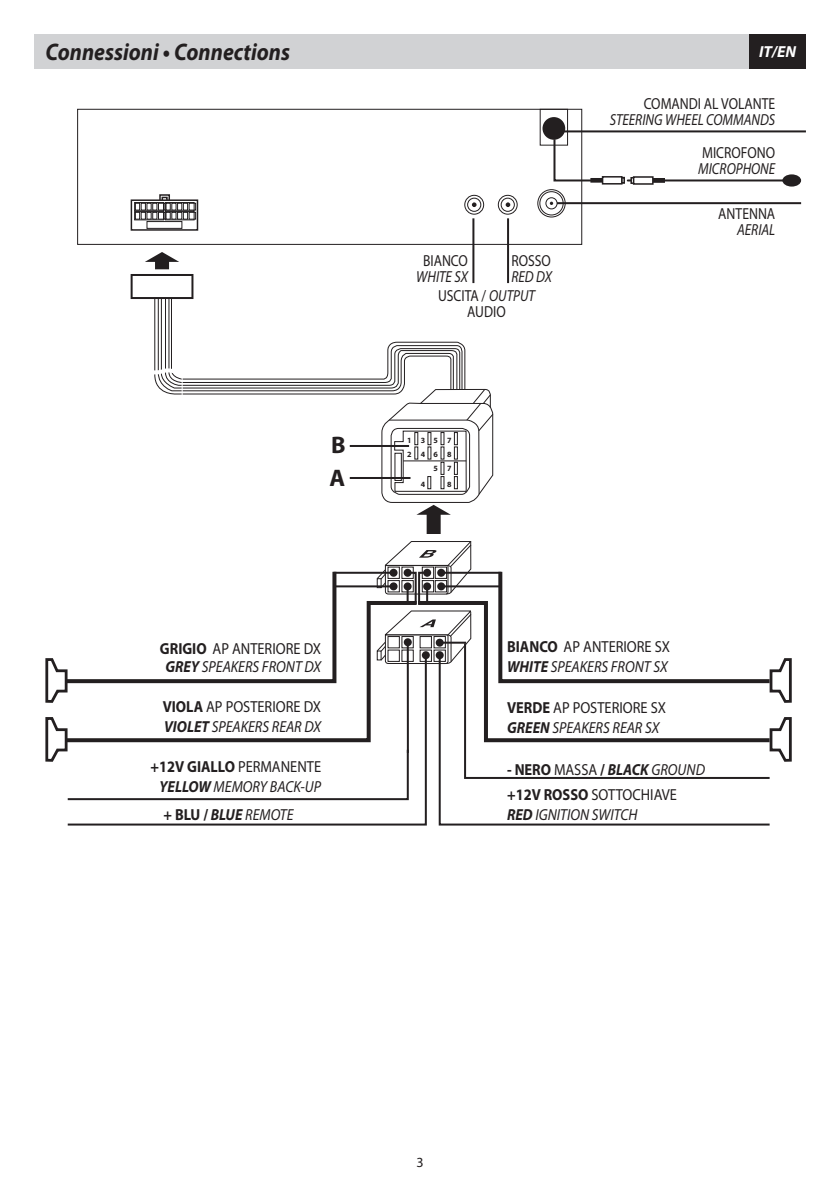
<style>
.page{position:relative;width:840px;height:1191px;background:#fff}
.page>*{position:absolute;margin:0;border:0;box-sizing:border-box;transform-origin:0 0}
.t1{font:italic 700 24px "Myriad Pro";color:#231f20;scale:.9 1}
.t2{font:700 24px/33.4px "Myriad Pro";color:#231f20}
.t3{font:italic 16px/20px "Myriad Pro";color:#231f20;scale:.9 1}
.t4{font:16px/20px "Myriad Pro";color:#231f20;scale:.9 1}
.t5{font:16px/16px "Myriad Pro";color:#231f20;text-align:center;scale:.85 1}
.t6{font:italic 16px "Myriad Pro";color:#231f20;scale:.85 1}
.t7{font:700 16px "Myriad Pro";color:#231f20;scale:.9 1}
.t8{font:italic 700 16px "Myriad Pro";color:#fff}
.t9{font:14px "Myriad Pro";color:#231f20}
.t10{font:700 8px/13.8px "Myriad Pro";color:#231f20}
.s1{font-style:italic}
.s2{font-weight:700;font-style:normal}
.s3{font-style:normal}
.s4{font-weight:700}
.s5{font-weight:700;font-style:italic}
.s6{font-weight:400}
.s7{font-weight:400;font-style:italic}
</style>
<div class="page">
<div style="left:34px;top:34px;width:771px;height:34px;background:#d1d2d4"></div>
<div style="left:748px;top:34px;width:57px;height:34px;background:#231f20"></div>
<div style="left:77px;top:109px;width:505px;height:136px;border:1px solid #231f20"></div>
<div style="left:539px;top:109px;width:28px;height:37px;border:1px solid #231f20"></div>
<svg style="left:498px;top:195px;width:19px;height:19px"></svg>
<div style="left:497px;top:195px;width:20px;height:20px;border:1px solid #231f20;border-radius:50%"></div>
<svg style="left:464px;top:195px;width:19px;height:19px"></svg>
<div style="left:464px;top:195px;width:20px;height:20px;border:1px solid #231f20;border-radius:50%"></div>
<svg style="left:467px;top:198px;width:13px;height:13px"></svg>
<div style="left:467px;top:198px;width:14px;height:14px;border:1px solid #231f20;border-radius:50%"></div>
<svg style="left:501px;top:198px;width:13px;height:13px"></svg>
<div style="left:500px;top:198px;width:14px;height:14px;border:1px solid #231f20;border-radius:50%"></div>
<svg style="left:471px;top:202px;width:5px;height:5px"></svg>
<svg style="left:505px;top:202px;width:5px;height:5px"></svg>
<svg style="left:537px;top:190px;width:28px;height:27px"></svg>
<div style="left:537px;top:189px;width:28px;height:28px;border:1px solid #231f20;border-radius:50%"></div>
<svg style="left:539px;top:192px;width:24px;height:23px"></svg>
<div style="left:539px;top:191px;width:24px;height:24px;border:1px solid #231f20;border-radius:50%"></div>
<svg style="left:549px;top:202px;width:4px;height:3px"></svg>
<div style="left:545px;top:197px;width:12px;height:12px;border:1px solid #231f20;border-radius:50%"></div>
<div style="left:542px;top:117px;width:23px;height:23px;background:#231f20;border-radius:50%"></div>
<div style="left:601px;top:176px;width:21px;height:8px;border:2px solid #231f20"></div>
<div style="left:650px;top:178px;width:14px;height:5px;border:1px solid #231f20"></div>
<svg style="left:620px;top:177px;width:12px;height:7px"></svg>
<div style="left:632px;top:176px;width:21px;height:9px;border:2px solid #231f20"></div>
<svg style="left:438px;top:801px;width:332px;height:25px"></svg>
<svg style="left:67px;top:801px;width:360px;height:25px"></svg>
<svg style="left:552px;top:129px;width:51px;height:53px"></svg>
<div style="left:159px;top:194px;width:11px;height:9px;border:2px solid #231f20"></div>
<svg style="left:134px;top:202px;width:61px;height:26px"></svg>
<div style="left:130px;top:199px;width:68px;height:32px;border:2px solid #231f20"></div>
<div style="left:147px;top:221px;width:35px;height:8px;border:1px solid #231f20"></div>
<div style="left:134px;top:202px;width:30px;height:9px;border:1px solid #231f20"></div>
<div style="left:189px;top:203px;width:7px;height:7px;border:1px solid #231f20"></div>
<div style="left:165px;top:202px;width:29px;height:9px;border:1px solid #231f20"></div>
<div style="left:134px;top:211px;width:30px;height:9px;border:1px solid #231f20"></div>
<div style="left:189px;top:212px;width:7px;height:7px;border:1px solid #231f20"></div>
<svg style="left:135px;top:197px;width:53px;height:22px"></svg>
<div style="left:165px;top:211px;width:29px;height:9px;border:1px solid #231f20"></div>
<svg style="left:145px;top:252px;width:34px;height:10px"></svg>
<div style="left:155px;top:258px;width:14px;height:11px;background:#231f20"></div>
<svg style="left:154px;top:294px;width:340px;height:221px"></svg>
<div style="left:426px;top:511px;width:14px;height:23px;background:#231f20"></div>
<div style="left:131px;top:275px;width:61px;height:23px;background:#fff"></div>
<div style="left:130px;top:274px;width:63px;height:25px;border:2px solid #231f20"></div>
<svg style="left:45px;top:541px;width:747px;height:260px"></svg>
<div style="left:423px;top:569px;width:8px;height:8px;background:#231f20;border-radius:50%"></div>
<svg style="left:414px;top:599px;width:359px;height:145px"></svg>
<hr style="left:556px;top:130px;width:249px;height:2px;background:#231f20">
<hr style="left:556px;top:202px;width:244px;height:2px;background:#231f20">
<hr style="left:655px;top:179px;width:133px;height:2px;background:#231f20">
<hr style="left:472px;top:218px;width:2px;height:65px;background:#231f20">
<hr style="left:507px;top:218px;width:2px;height:65px;background:#231f20">
<div style="left:782px;top:174px;width:18px;height:13px;background:#231f20;border-radius:50%"></div>
<h1 class="t1" style="left:45px;top:37px;width:273px">Connessioni • Connections</h1>
<p class="t8" style="left:758px;top:41px;width:38px">IT/EN</p>
<p class="t5" style="left:643px;top:96px;width:156px">COMANDI AL VOLANTE</p>
<p class="t6" style="left:609px;top:110px;width:196px">STEERING WHEEL COMMANDS</p>
<p class="t5" style="left:701px;top:144px;width:88px">MICROFONO</p>
<p class="t6" style="left:697px;top:159px;width:92px">MICROPHONE</p>
<p class="t5" style="left:423px;top:252px;width:54px">BIANCO</p>
<p class="t6" style="left:416px;top:266px;width:62px">WHITE SX</p>
<p class="t5" style="left:511px;top:252px;width:48px">ROSSO</p>
<p class="t6" style="left:511px;top:266px;width:49px">RED DX</p>
<p class="t5" style="left:438px;top:287px;width:115px">USCITA / <span class="s1">OUTPUT<br></span>AUDIO</p>
<h1 class="t2" style="left:329px;top:427px;width:18px">B<br>A</h1>
<p class="t10" style="left:407px;top:433px;width:6px">1<br>2</p>
<p class="t10" style="left:420px;top:433px;width:6px">3<br>4</p>
<p class="t10" style="left:433px;top:433px;width:6px;text-align:justify">5<br>6<br>5</p>
<p class="t10" style="left:421px;top:477px;width:6px">4</p>
<p class="t10" style="left:447px;top:433px;width:6px;text-align:justify">7<br>8<br>7</p>
<p class="t10" style="left:447px;top:477px;width:6px">8</p>
<p class="t5" style="left:717px;top:205px;width:68px">ANTENNA</p>
<p class="t6" style="left:736px;top:220px;width:46px">AERIAL</p>
<p class="t3" style="left:160px;top:640px;width:180px;line-height:18px;text-align:center"><span class="s2">GRIGIO</span> <span class="s3">AP ANTERIORE DX<br></span><span class="s4">GREY</span> SPEAKERS FRONT DX</p>
<p class="t4" style="left:163px;top:696px;width:177px"><span class="s4">VIOLA</span> AP POSTERIORE DX<br><span class="s5">VIOLET</span> <span class="s1">SPEAKERS REAR DX</span></p>
<p class="t3" style="left:507px;top:637px;width:182px"><span class="s2">BIANCO</span> <span class="s3">AP ANTERIORE SX<br></span><span class="s4">WHITE</span> SPEAKERS FRONT SX</p>
<p class="t4" style="left:507px;top:697px;width:178px"><span class="s4">VERDE</span> AP POSTERIORE SX<br><span class="s5">GREEN</span> <span class="s1">SPEAKERS REAR SX</span></p>
<p class="t7" style="left:150px;top:755px;width:191px">+12V GIALLO <span class="s6">PERMANENTE</span></p>
<p class="t7" style="left:507px;top:758px;width:221px">- NERO <span class="s6">MASSA</span> / <span class="s1">BLACK</span> <span class="s7">GROUND</span></p>
<p class="t3" style="left:159px;top:776px;width:181px"><span class="s4">YELLOW</span> MEMORY BACK-UP</p>
<p class="t3" style="left:507px;top:784px;width:190px"><span class="s2">+12V ROSSO</span> <span class="s3">SOTTOCHIAVE<br></span><span class="s4">RED</span> IGNITION SWITCH</p>
<p class="t3" style="left:163px;top:804px;width:146px"><span class="s2">+ BLU /</span> <span class="s4">BLUE</span> REMOTE</p>
<p class="t9" style="left:416px;top:1154px;width:9px">3</p>
</div>
